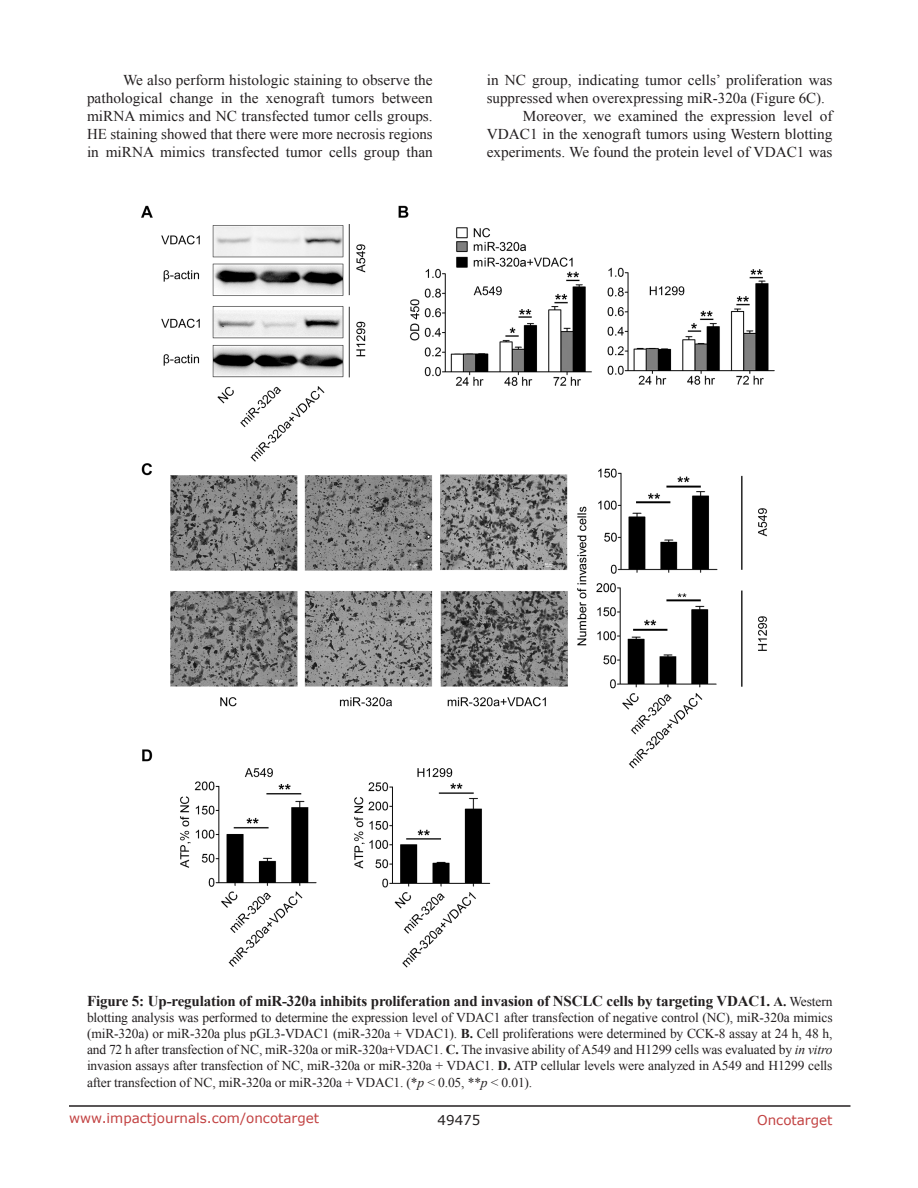
<style>
.page{position:relative;width:918px;height:1188px;background:#fff}
.page>*{position:absolute;margin:0;border:0;box-sizing:border-box;transform-origin:0 0}
.BodyText{font:15px/18px "Times New Roman";color:#231f20;text-align:justify}
.figuretext{font:700 15px "Times New Roman";letter-spacing:-.01em;color:#231f20}
.figuretext-2{font:13.5px/16.2px "Times New Roman";letter-spacing:-.01em;color:#231f20;text-align:justify}
.t1{font:13.5px "Verdana";color:#c24141}
.t2{font:13.5px "Verdana";color:#231f20}
.s1{font-size:13.5px}
.s2{font-weight:400;font-size:13.5px}
.s3{font-weight:700}
.s4{font-style:italic}
</style>
<div class="page">
<hr style="left:69px;top:1105px;width:781px;height:2px;background:#231f20">
<img style="left:141px;top:205px;width:634px;height:763px">
<p class="BodyText" style="left:87px;top:71px;width:347px;text-indent:36px">We also perform histologic staining to observe the pathological change in the xenograft tumors between miRNA mimics and NC transfected tumor cells groups.<br>HE staining showed that there were more necrosis regions in miRNA mimics transfected tumor cells group than</p>
<p class="BodyText" style="left:487px;top:71px;width:347px">in NC group, indicating tumor cells’ proliferation was suppressed when overexpressing miR-320a (Figure 6C).</p>
<p class="BodyText" style="left:487px;top:107px;width:347px;text-indent:36px">Moreover, we examined the expression level of VDAC1 in the xenograft tumors using Western blotting experiments. We found the protein level of VDAC1 was</p>
<p class="figuretext" style="left:87px;top:990px;width:747px">Figure 5: Up-regulation of miR-320a inhibits proliferation and invasion of NSCLC cells by targeting VDAC1. <span class="s1">A.</span> <span class="s2">Western</span></p>
<p class="figuretext-2" style="left:87px;top:1009px;width:747px">blotting analysis was performed to determine the expression level of VDAC1 after transfection of negative control (NC), miR-320a mimics (miR-320a) or miR-320a plus pGL3-VDAC1 (miR-320a + VDAC1). <span class="s3">B.</span> Cell proliferations were determined by CCK-8 assay at 24 h, 48 h, and 72 h after transfection of NC, miR-320a or miR-320a+VDAC1. <span class="s3">C.</span> The invasive ability of A549 and H1299 cells was evaluated by <span class="s4">in vitro </span>invasion assays after transfection of NC, miR-320a or miR-320a + VDAC1. <span class="s3">D.</span> ATP cellular levels were analyzed in A549 and H1299 cells after transfection of NC, miR-320a or miR-320a + VDAC1. (*<span class="s4">p</span> &lt; 0.05, **<span class="s4">p</span> &lt; 0.01).</p>
<p class="t1" style="left:69px;top:1109px;width:252px">www.impactjournals.com/oncotarget</p>
<p class="t2" style="left:438px;top:1111px;width:44px">49475</p>
<p class="t1" style="left:757px;top:1111px;width:77px">Oncotarget</p>
</div>
